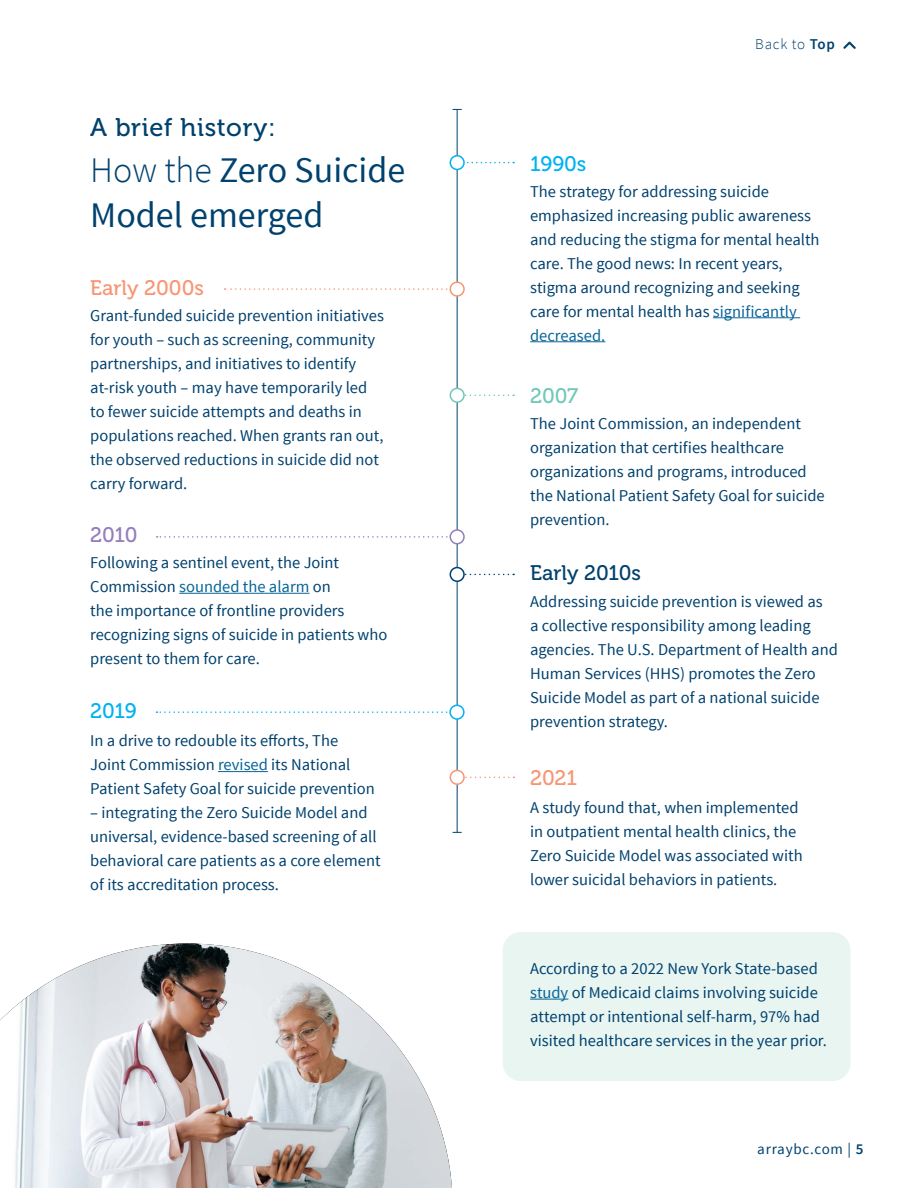
<style>
.page{position:relative;width:918px;height:1188px;background:#fff}
.page>*{position:absolute;margin:0;border:0;box-sizing:border-box;transform-origin:0 0}
.t1{font:36px/45px "Source Sans Pro";color:#00416e}
.t2{font:25.5px "Museo 500";letter-spacing:.025em;color:#00416e}
.t3{font:21px "Museo 500";color:#f79674}
.t4{font:21px "Museo 500";letter-spacing:-.005em;color:#00416e}
.t5{font:21px "Museo 500";letter-spacing:-.005em;color:#00b3f0}
.t6{font:21px "Museo 500";color:#71c8b8}
.t7{font:21px "Museo 500";color:#937fbb}
.t8{font:16.5px/24px "Source Sans Pro";color:#00416e}
.t9{font:15px "Source Sans Pro";letter-spacing:.05em;color:#00416e}
.t10{font:300 15px "Source Sans Pro";letter-spacing:.05em;color:#00416e}
.s1{font-weight:300}
.s2{color:#076498}
.s3{font-weight:600}
</style>
<div class="page">
<svg style="left:843px;top:42px;width:13px;height:7px"></svg>
<div style="left:503px;top:932px;width:347px;height:149px;background:#e8f5f1;border-radius:18px"></div>
<hr style="left:457px;top:110px;width:1px;height:722px;background:#00416e">
<svg style="left:467px;top:162px;width:47px;height:1px"></svg>
<div style="left:450px;top:156px;width:14px;height:13px;background:#fff;border-radius:50%"></div>
<div style="left:450px;top:155px;width:15px;height:15px;border:2px solid #00b3f0;border-radius:50%"></div>
<svg style="left:225px;top:288px;width:225px;height:2px"></svg>
<div style="left:450px;top:282px;width:14px;height:14px;background:#fff;border-radius:50%"></div>
<div style="left:450px;top:281px;width:15px;height:16px;border:2px solid #f79674;border-radius:50%"></div>
<svg style="left:157px;top:536px;width:293px;height:2px"></svg>
<div style="left:450px;top:530px;width:14px;height:14px;background:#fff;border-radius:50%"></div>
<div style="left:450px;top:529px;width:15px;height:15px;border:2px solid #937fbb;border-radius:50%"></div>
<svg style="left:156px;top:711px;width:292px;height:2px"></svg>
<div style="left:450px;top:705px;width:14px;height:14px;background:#fff;border-radius:50%"></div>
<div style="left:449px;top:705px;width:16px;height:15px;border:2px solid #00b3f0;border-radius:50%"></div>
<svg style="left:465px;top:395px;width:49px;height:1px"></svg>
<div style="left:450px;top:388px;width:14px;height:14px;background:#fff;border-radius:50%"></div>
<div style="left:450px;top:388px;width:15px;height:15px;border:2px solid #71c8b8;border-radius:50%"></div>
<svg style="left:465px;top:574px;width:49px;height:1px"></svg>
<div style="left:450px;top:568px;width:14px;height:13px;background:#fff;border-radius:50%"></div>
<div style="left:450px;top:567px;width:15px;height:15px;border:2px solid #00416e;border-radius:50%"></div>
<svg style="left:465px;top:777px;width:50px;height:1px"></svg>
<div style="left:450px;top:770px;width:14px;height:14px;background:#fff;border-radius:50%"></div>
<div style="left:450px;top:770px;width:15px;height:15px;border:2px solid #f79674;border-radius:50%"></div>
<hr style="left:713px;top:317px;width:87px;height:1px;background:#076498">
<hr style="left:530px;top:341px;width:71px;height:1px;background:#076498">
<hr style="left:179px;top:593px;width:130px;height:1px;background:#076498">
<hr style="left:218px;top:771px;width:50px;height:1px;background:#076498">
<hr style="left:530px;top:999px;width:38px;height:1px;background:#076498">
<img style="left:0;top:944px;width:452px;height:244px">
<h2 class="t2" style="left:90px;top:113px;width:187px">A brief history:</h2>
<h1 class="t1" style="left:90px;top:148px;width:317px"><span class="s1">How the</span> Zero Suicide<br>Model emerged</h1>
<p class="t3" style="left:90px;top:276px;width:115px">Early 2000s</p>
<p class="t8" style="left:90px;top:304px;width:295px">Grant-funded suicide prevention initiatives for youth – such as screening, community partnerships, and initiatives to identify at-risk youth – may have temporarily led to fewer suicide attempts and deaths in populations reached. When grants ran out, the observed reductions in suicide did not carry forward.</p>
<p class="t7" style="left:90px;top:524px;width:49px">2010</p>
<p class="t8" style="left:90px;top:551px;width:299px">Following a sentinel event, the Joint Commission <span class="s2">sounded the alarm</span> on<br>the importance of frontline providers recognizing signs of suicide in patients who present to them for care.</p>
<p class="t5" style="left:90px;top:699px;width:48px">2019</p>
<p class="t8" style="left:90px;top:729px;width:286px">In a drive to redouble its efforts, The<br>Joint Commission <span class="s2">revised</span> its National<br>Patient Safety Goal for suicide prevention</p>
<p class="t8" style="left:90px;top:801px;width:292px">– integrating the Zero Suicide Model and universal, evidence-based screening of all behavioral care patients as a core element of its accreditation process.</p>
<p class="t5" style="left:530px;top:152px;width:58px">1990s</p>
<p class="t10" style="left:755px;top:35px;width:81px">Back to <span class="s3">Top</span></p>
<p class="t8" style="left:530px;top:179px;width:291px">The strategy for addressing suicide emphasized increasing public awareness and reducing the stigma for mental health care. The good news: In recent years, stigma around recognizing and seeking care for mental health has <span class="s2">significantly decreased.</span></p>
<p class="t6" style="left:530px;top:385px;width:49px">2007</p>
<p class="t8" style="left:530px;top:412px;width:296px">The Joint Commission, an independent organization that certifies healthcare organizations and programs, introduced the National Patient Safety Goal for suicide prevention.</p>
<p class="t4" style="left:530px;top:561px;width:112px">Early 2010s</p>
<p class="t8" style="left:530px;top:590px;width:309px">Addressing suicide prevention is viewed as<br>a collective responsibility among leading agencies. The U.S. Department of Health and Human Services (HHS) promotes the Zero Suicide Model as part of a national suicide prevention strategy.</p>
<p class="t3" style="left:530px;top:767px;width:49px">2021</p>
<p class="t8" style="left:530px;top:796px;width:274px">A study found that, when implemented in outpatient mental health clinics, the Zero Suicide Model was associated with lower suicidal behaviors in patients.</p>
<p class="t8" style="left:530px;top:957px;width:298px">According to a 2022 New York State-based <span class="s2">study</span> of Medicaid claims involving suicide attempt or intentional self-harm, 97% had visited healthcare services in the year prior.</p>
<p class="t9" style="left:757px;top:1140px;width:108px">arraybc.com | <span class="s3">5</span></p>
</div>
